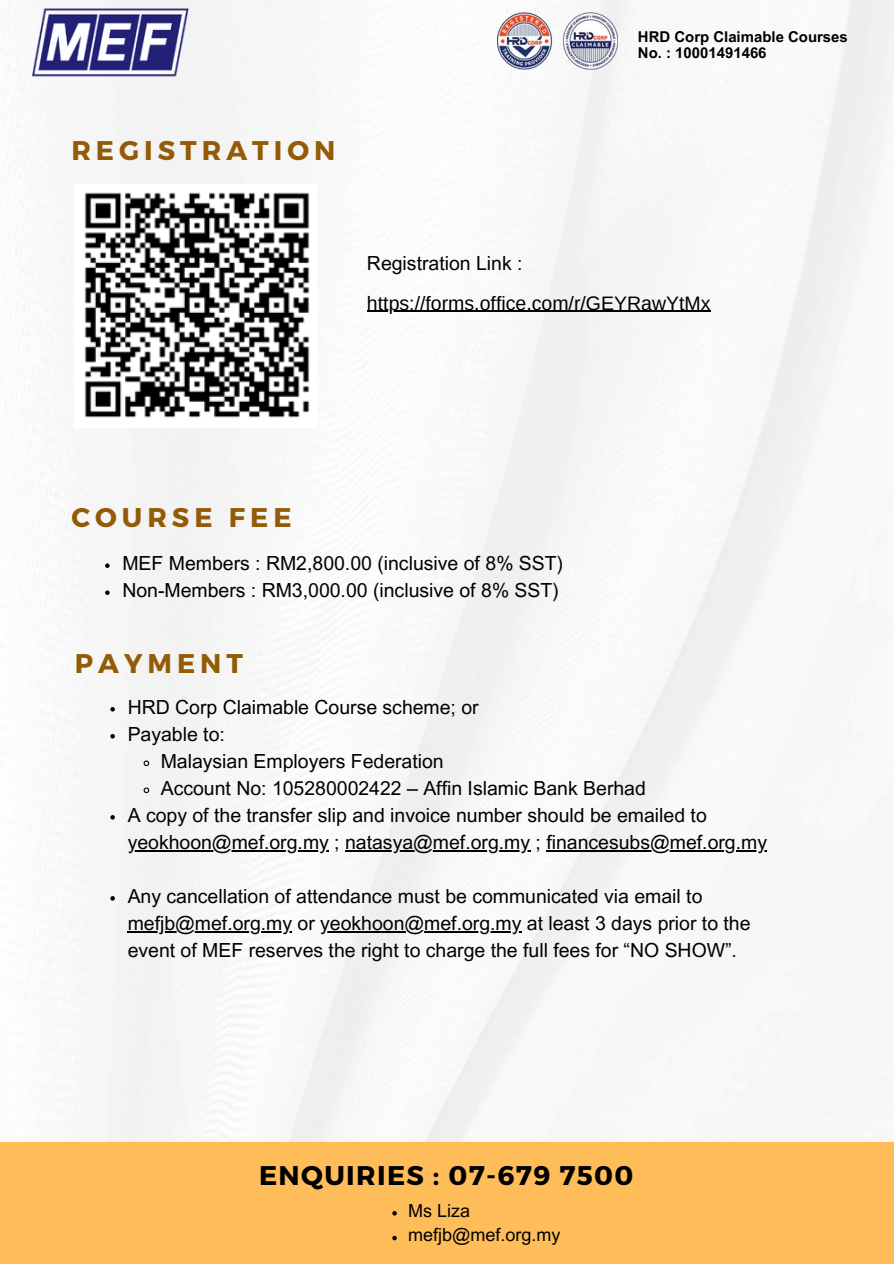
<style>
.page{position:relative;width:894px;height:1264px;background:#fff}
.page>*{position:absolute;margin:0;border:0;box-sizing:border-box;transform-origin:0 0}
.t1{font:700 27px "Montserrat";letter-spacing:.185em;color:#945b06}
.t2{font:700 27px "Montserrat";letter-spacing:.05em;color:#000}
.t3{font:19.5px "Arial MT Pro";color:#000}
.t4{font:19.5px "Arimo";color:#000}
.t5{font:18px "Arial MT Pro";color:#000}
.t6{font:700 15px "Arial MT Pro";color:#000}
</style>
<div class="page">
<img style="left:8px;top:0;width:885px;height:1141px">
<img style="left:16px;top:0;width:198px;height:82px">
<div style="left:0;top:1141px;width:893px;height:122px;background:#ffbd59"></div>
<img style="left:75px;top:184px;width:242px;height:243px">
<hr style="left:367px;top:311px;width:343px;height:1px;background:#000">
<svg style="left:105px;top:563px;width:5px;height:5px"></svg>
<svg style="left:105px;top:590px;width:5px;height:5px"></svg>
<svg style="left:110px;top:707px;width:5px;height:4px"></svg>
<svg style="left:110px;top:734px;width:5px;height:4px"></svg>
<svg style="left:143px;top:759px;width:7px;height:8px"></svg>
<svg style="left:143px;top:786px;width:7px;height:8px"></svg>
<svg style="left:110px;top:815px;width:5px;height:4px"></svg>
<hr style="left:128px;top:850px;width:201px;height:1px;background:#000">
<hr style="left:345px;top:850px;width:185px;height:1px;background:#000">
<hr style="left:546px;top:850px;width:220px;height:1px;background:#000">
<svg style="left:110px;top:896px;width:5px;height:4px"></svg>
<hr style="left:128px;top:931px;width:164px;height:1px;background:#000">
<hr style="left:320px;top:931px;width:201px;height:1px;background:#000">
<svg style="left:392px;top:1211px;width:5px;height:4px"></svg>
<svg style="left:392px;top:1235px;width:5px;height:5px"></svg>
<img style="left:497px;top:6px;width:120px;height:70px">
<p class="t1" style="left:71px;top:133px;width:265px">REGISTRATION</p>
<p class="t6" style="left:637px;top:32px;width:211px">HRD Corp Claimable Courses</p>
<p class="t6" style="left:637px;top:47px;width:130px">No. : 10001491466</p>
<p class="t3" style="left:367px;top:256px;width:157px">Registration Link :</p>
<p class="t4" style="left:367px;top:292px;width:345px">https://forms.office.com/r/GEYRawYtMx</p>
<p class="t1" style="left:71px;top:499px;width:222px">COURSE FEE</p>
<p class="t3" style="left:122px;top:556px;width:442px">MEF Members : RM2,800.00 (inclusive of 8% SST)</p>
<h1 class="t3" style="left:122px;top:583px;width:438px">Non-Members : RM3,000.00 (inclusive of 8% SST)</h1>
<p class="t1" style="left:75px;top:645px;width:170px">PAYMENT</p>
<p class="t3" style="left:128px;top:699px;width:352px">HRD Corp Claimable Course scheme; or</p>
<h2 class="t3" style="left:128px;top:726px;width:99px">Payable to:</h2>
<h2 class="t3" style="left:161px;top:753px;width:284px">Malaysian Employers Federation</h2>
<h1 class="t3" style="left:161px;top:780px;width:486px">Account No: 105280002422 – Affin Islamic Bank Berhad</h1>
<p class="t3" style="left:128px;top:807px;width:580px">A copy of the transfer slip and invoice number should be emailed to</p>
<p class="t3" style="left:128px;top:834px;width:640px">yeokhoon@mef.org.my ; natasya@mef.org.my ; financesubs@mef.org.my</p>
<p class="t3" style="left:128px;top:888px;width:576px">Any cancellation of attendance must be communicated via email to</p>
<p class="t3" style="left:128px;top:915px;width:624px">mefjb@mef.org.my or yeokhoon@mef.org.my at least 3 days prior to the</p>
<p class="t3" style="left:128px;top:942px;width:610px">event of MEF reserves the right to charge the full fees for “NO SHOW”.</p>
<p class="t2" style="left:259px;top:1157px;width:376px">ENQUIRIES : 07-679 7500</p>
<h1 class="t5" style="left:408px;top:1203px;width:63px">Ms Liza</h1>
<p class="t5" style="left:408px;top:1228px;width:154px">mefjb@mef.org.my</p>
</div>
